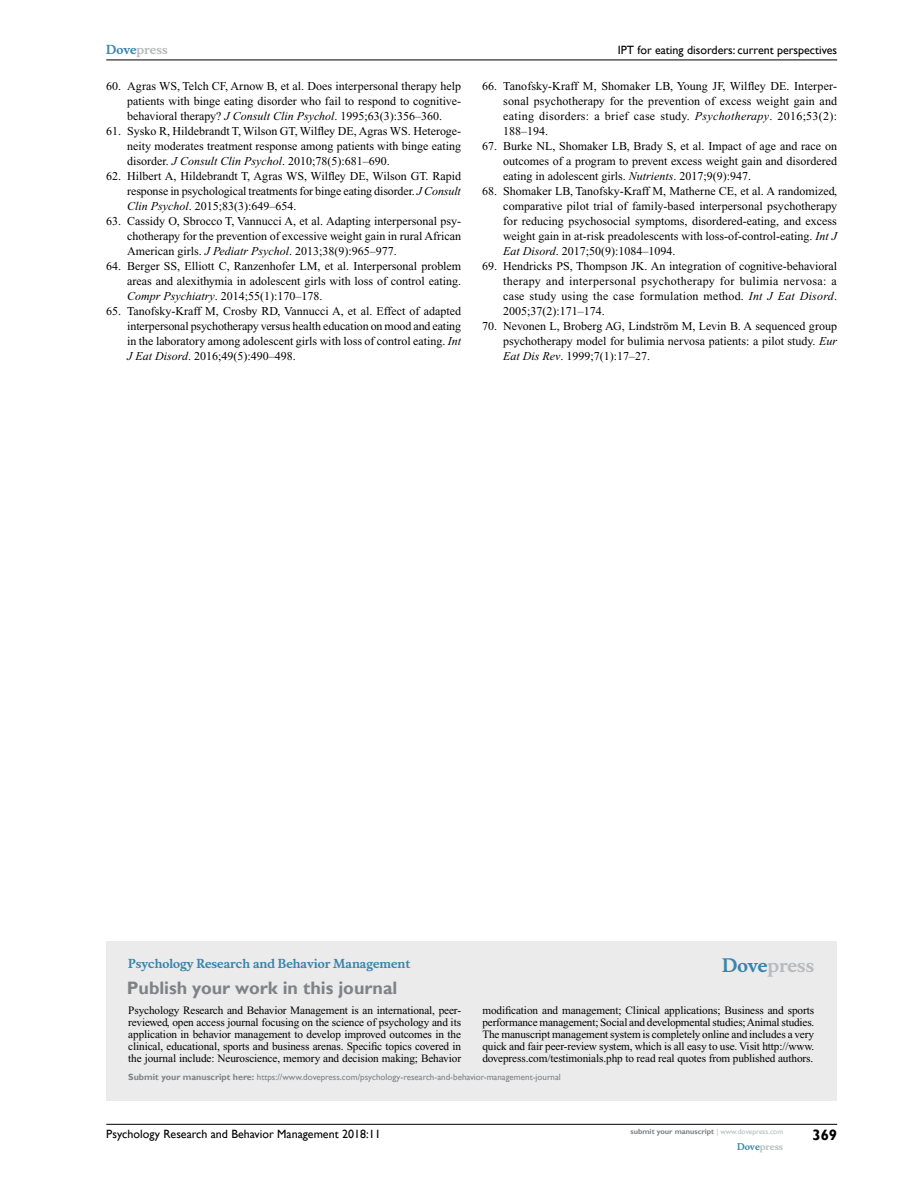
<style>
.page{position:relative;width:918px;height:1188px;background:#fff}
.page>*{position:absolute;margin:0;border:0;box-sizing:border-box;transform-origin:0 0}
.t1{font:700 18px "Gill Sans";color:#808285}
.t2{font:700 18px "Musee";color:#b8babc}
.t3{font:700 15px "Gill Sans";color:#000}
.t4{font:12px/15px "Times New Roman";color:#000;text-align:justify}
.t5{font:12px "Gill Sans";color:#000}
.t6{font:700 12px "Musee";color:#3785ad}
.t7{font:700 12px "Musee";color:#b8babc}
.t8{font:11.25px/12px "Times New Roman";letter-spacing:-.01em;color:#000;text-align:justify}
.t9{font:9px "Gill Sans";color:#808285}
.t10{font:700 9px "Musee";color:#b8babc}
.t11{font:700 7.5px "Gill Sans";color:#808285}
.s1{color:#3785ad}
.s2{font-style:italic}
.s3{font-weight:700}
.s4{font-weight:400;color:#b8babc}
</style>
<div class="page">
<div style="left:106px;top:941px;width:731px;height:159px;background:#ebebec"></div>
<hr style="left:106px;top:1124px;width:731px;height:1px;background:#000">
<hr style="left:106px;top:60px;width:731px;height:1px;background:#000">
<p class="t7" style="left:106px;top:43px;width:63px"><span class="s1">Dove</span>press</p>
<p class="t4" style="left:127px;top:79px;width:335px;text-indent:-21px">60. Agras WS, Telch CF, Arnow B, et al. Does interpersonal therapy help patients with binge eating disorder who fail to respond to cognitive&shy;behavioral therapy? <span class="s2">J Consult Clin Psychol</span>. 1995;63(3):356–360.</p>
<p class="t4" style="left:127px;top:124px;width:335px;text-indent:-21px">61. Sysko R, Hildebrandt T, Wilson GT, Wilfley DE, Agras WS. Heteroge&shy;neity moderates treatment response among patients with binge eating disorder. <span class="s2">J Consult Clin Psychol</span>. 2010;78(5):681–690.</p>
<p class="t4" style="left:127px;top:169px;width:335px;text-indent:-21px">62. Hilbert A, Hildebrandt T, Agras WS, Wilfley DE, Wilson GT. Rapid response in psychological treatments for binge eating disorder. <span class="s2">J Consult Clin Psychol</span>. 2015;83(3):649–654.</p>
<p class="t4" style="left:127px;top:214px;width:335px;text-indent:-21px">63. Cassidy O, Sbrocco T, Vannucci A, et al. Adapting interpersonal psy&shy;chotherapy for the prevention of excessive weight gain in rural African American girls. <span class="s2">J Pediatr Psychol</span>. 2013;38(9):965–977.</p>
<p class="t4" style="left:127px;top:259px;width:335px;text-indent:-21px">64. Berger SS, Elliott C, Ranzenhofer LM, et al. Interpersonal problem areas and alexithymia in adolescent girls with loss of control eating.<br><span class="s2">Compr Psychiatry</span>. 2014;55(1):170–178.</p>
<p class="t4" style="left:127px;top:304px;width:335px;text-indent:-21px">65. Tanofsky-Kraff M, Crosby RD, Vannucci A, et al. Effect of adapted interpersonal psychotherapy versus health education on mood and eating in the laboratory among adolescent girls with loss of control eating. <span class="s2">Int J Eat Disord</span>. 2016;49(5):490–498.</p>
<p class="t5" style="left:618px;top:43px;width:221px">IPT for eating disorders: current perspectives</p>
<p class="t4" style="left:503px;top:79px;width:335px;text-indent:-21px">66. Tanofsky-Kraff M, Shomaker LB, Young JF, Wilfley DE. Interper&shy;sonal psychotherapy for the prevention of excess weight gain and eating disorders: a brief case study. <span class="s2">Psychotherapy</span>. 2016;53(2):<br>188–194.</p>
<p class="t4" style="left:503px;top:139px;width:335px;text-indent:-21px">67. Burke NL, Shomaker LB, Brady S, et al. Impact of age and race on outcomes of a program to prevent excess weight gain and disordered eating in adolescent girls. <span class="s2">Nutrients</span>. 2017;9(9):947.</p>
<p class="t4" style="left:503px;top:184px;width:335px;text-indent:-21px">68. Shomaker LB, Tanofsky-Kraff M, Matherne CE, et al. A randomized, comparative pilot trial of family-based interpersonal psychotherapy for reducing psychosocial symptoms, disordered-eating, and excess weight gain in at-risk preadolescents with loss-of-control-eating. <span class="s2">Int J Eat Disord</span>. 2017;50(9):1084–1094.</p>
<p class="t4" style="left:503px;top:259px;width:335px;text-indent:-21px">69. Hendricks PS, Thompson JK. An integration of cognitive-behavioral therapy and interpersonal psychotherapy for bulimia nervosa: a case study using the case formulation method. <span class="s2">Int J Eat Disord</span>.<br>2005;37(2):171–174.</p>
<p class="t4" style="left:503px;top:319px;width:335px;text-indent:-21px">70. Nevonen L, Broberg AG, Lindström M, Levin B. A sequenced group psychotherapy model for bulimia nervosa patients: a pilot study. <span class="s2">Eur Eat Dis Rev</span>. 1999;7(1):17–27.</p>
<p class="t6" style="left:128px;top:956px;width:284px">Psychology Research and Behavior Management</p>
<h1 class="t1" style="left:127px;top:977px;width:272px">Publish your work in this journal</h1>
<h1 class="t2" style="left:722px;top:955px;width:94px"><span class="s1">Dove</span>press</h1>
<p class="t8" style="left:128px;top:1004px;width:334px">Psychology Research and Behavior Management is an international, peer&shy;reviewed, open access journal focusing on the science of psychology and its application in behavior management to develop improved outcomes in the clinical, educational, sports and business arenas. Specific topics covered in the journal include: Neuroscience, memory and decision making; Behavior</p>
<p class="t8" style="left:482px;top:1004px;width:333px">modification and management; Clinical applications; Business and sports performance management; Social and developmental studies; Animal studies.<br>The manuscript management system is completely online and includes a very quick and fair peer-review system, which is all easy to use. Visit http://www. dovepress.com/testimonials.php to read real quotes from published authors.</p>
<p class="t9" style="left:128px;top:1072px;width:434px"><span class="s3">Submit your manuscript here:</span> https://www.dovepress.com/psychology-research-and-behavior-management-journal</p>
<p class="t5" style="left:106px;top:1127px;width:276px">Psychology Research and Behavior Management 2018:11</p>
<p class="t11" style="left:631px;top:1127px;width:154px">submit your manuscript <span class="s4">| www.dovepress.com</span></p>
<p class="t10" style="left:737px;top:1141px;width:48px"><span class="s1">Dove</span>press</p>
<p class="t3" style="left:812px;top:1126px;width:26px">369</p>
</div>
